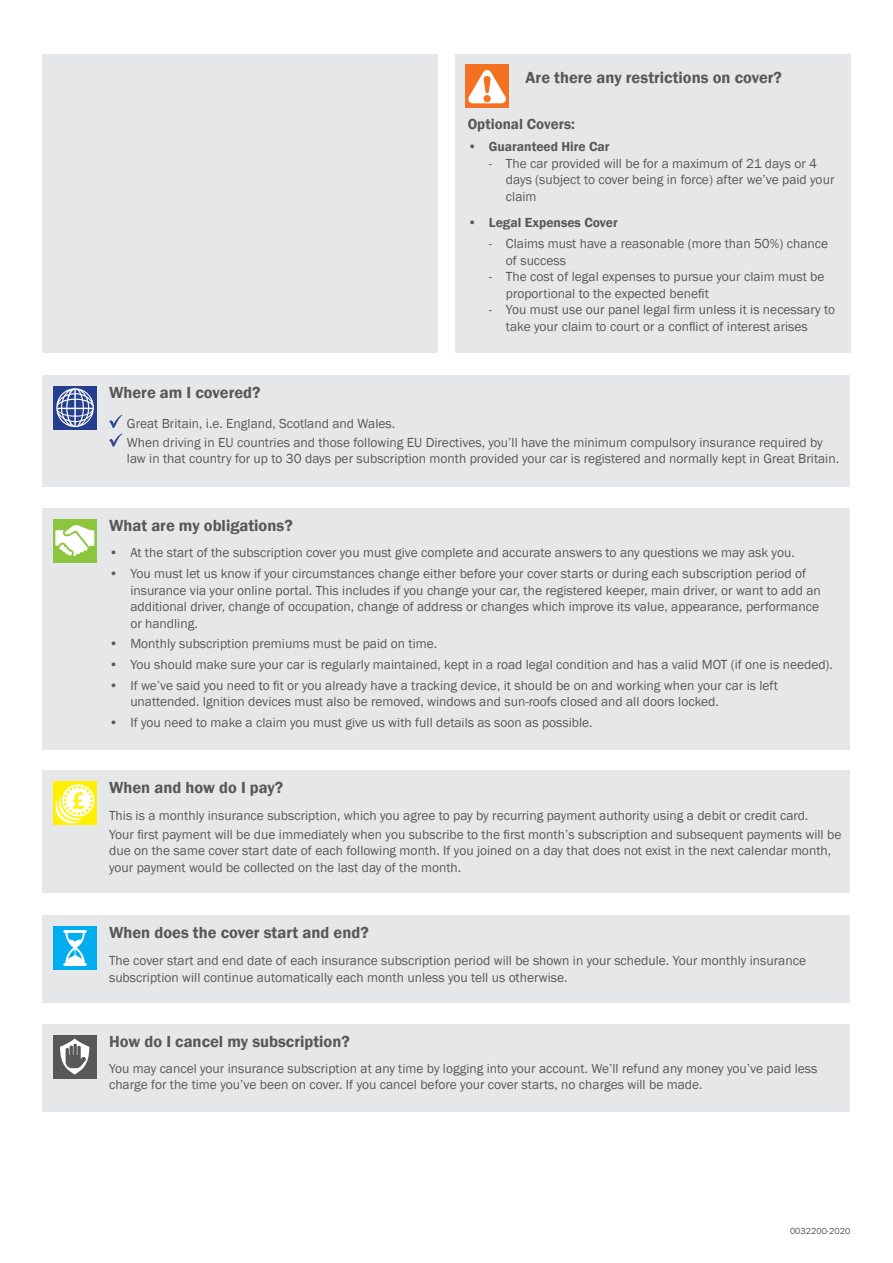
<style>
.page{position:relative;width:893px;height:1263px;background:#fff}
.page>*{position:absolute;margin:0;border:0;box-sizing:border-box;transform-origin:0 0}
.t1{font:600 16.5px "Franklin Gothic";color:#57585a}
.t2{font:600 15px "Franklin Gothic";color:#57585a}
.t3{font:13.5px/16.5px "Franklin Gothic";color:#57585a}
.t4{font:600 13.5px "Franklin Gothic";color:#57585a}
.t5{font:9px "Franklin Gothic";color:#57585a}
</style>
<div class="page">
<div style="left:43px;top:375px;width:807px;height:111px;background:#e6e7e9"></div>
<div style="left:53px;top:386px;width:43px;height:43px;background:#253f8e"></div>
<svg style="left:56px;top:388px;width:38px;height:39px"></svg>
<svg style="left:109px;top:415px;width:14px;height:32px"></svg>
<div style="left:43px;top:508px;width:807px;height:242px;background:#e6e7e9"></div>
<div style="left:53px;top:519px;width:43px;height:43px;background:#8bc63e"></div>
<svg style="left:55px;top:525px;width:39px;height:31px"></svg>
<div style="left:43px;top:770px;width:807px;height:122px;background:#e6e7e9"></div>
<div style="left:53px;top:782px;width:43px;height:43px;background:#fff101"></div>
<svg style="left:55px;top:784px;width:39px;height:40px"></svg>
<div style="left:43px;top:915px;width:807px;height:87px;background:#e6e7e9"></div>
<div style="left:53px;top:926px;width:43px;height:43px;background:#00aeef"></div>
<svg style="left:63px;top:930px;width:24px;height:36px"></svg>
<div style="left:43px;top:1024px;width:807px;height:87px;background:#e6e7e9"></div>
<div style="left:53px;top:1035px;width:43px;height:43px;background:#57585a"></div>
<svg style="left:60px;top:1038px;width:29px;height:36px"></svg>
<div style="left:43px;top:54px;width:395px;height:299px;background:#e6e7e9"></div>
<div style="left:455px;top:54px;width:395px;height:299px;background:#e6e7e9"></div>
<div style="left:465px;top:65px;width:43px;height:43px;background:#f37121"></div>
<svg style="left:468px;top:70px;width:38px;height:33px"></svg>
<p class="t1" style="left:109px;top:382px;width:153px">Where am I covered?</p>
<p class="t1" style="left:526px;top:67px;width:258px">Are there any restrictions on cover?</p>
<p class="t2" style="left:468px;top:115px;width:109px">Optional Covers:</p>
<p class="t4" style="left:468px;top:138px;width:143px">• Guaranteed Hire Car</p>
<p class="t3" style="left:506px;top:155px;width:330px;text-indent:-17px">- The car provided will be for a maximum of 21 days or 4 days (subject to cover being in force) after we’ve paid your claim</p>
<p class="t4" style="left:468px;top:214px;width:152px">• Legal Expenses Cover</p>
<p class="t3" style="left:506px;top:236px;width:324px;text-indent:-17px">- Claims must have a reasonable (more than 50%) chance of success</p>
<p class="t3" style="left:506px;top:269px;width:320px;text-indent:-17px">- The cost of legal expenses to pursue your claim must be proportional to the expected benefit</p>
<p class="t3" style="left:506px;top:302px;width:331px;text-indent:-17px">- You must use our panel legal firm unless it is necessary to take your claim to court or a conflict of interest arises</p>
<p class="t3" style="left:127px;top:416px;width:270px">Great Britain, i.e. England, Scotland and Wales.</p>
<p class="t3" style="left:127px;top:434px;width:714px">When driving in EU countries and those following EU Directives, you’ll have the minimum compulsory insurance required by law in that country for up to 30 days per subscription month provided your car is registered and normally kept in Great Britain.</p>
<p class="t1" style="left:109px;top:515px;width:185px">What are my obligations?</p>
<p class="t3" style="left:109px;top:545px;width:687px">• At the start of the subscription cover you must give complete and accurate answers to any questions we may ask you.</p>
<p class="t3" style="left:130px;top:566px;width:692px;text-indent:-21px">• You must let us know if your circumstances change either before your cover starts or during each subscription period of insurance via your online portal. This includes if you change your car, the registered keeper, main driver, or want to add an additional driver, change of occupation, change of address or changes which improve its value, appearance, performance or handling.</p>
<p class="t3" style="left:109px;top:636px;width:330px">• Monthly subscription premiums must be paid on time.</p>
<p class="t3" style="left:109px;top:657px;width:725px">• You should make sure your car is regularly maintained, kept in a road legal condition and has a valid MOT (if one is needed).</p>
<p class="t3" style="left:130px;top:677px;width:649px;text-indent:-21px">• If we’ve said you need to fit or you already have a tracking device, it should be on and working when your car is left unattended. Ignition devices must also be removed, windows and sun-roofs closed and all doors locked.</p>
<p class="t3" style="left:109px;top:715px;width:485px">• If you need to make a claim you must give us with full details as soon as possible.</p>
<p class="t1" style="left:109px;top:777px;width:176px">When and how do I pay?</p>
<p class="t3" style="left:109px;top:807px;width:701px">This is a monthly insurance subscription, which you agree to pay by recurring payment authority using a debit or credit card.</p>
<p class="t3" style="left:109px;top:826px;width:734px">Your first payment will be due immediately when you subscribe to the first month’s subscription and subsequent payments will be due on the same cover start date of each following month. If you joined on a day that does not exist in the next calendar month, your payment would be collected on the last day of the month.</p>
<p class="t1" style="left:109px;top:922px;width:261px">When does the cover start and end?</p>
<p class="t3" style="left:109px;top:953px;width:698px">The cover start and end date of each insurance subscription period will be shown in your schedule. Your monthly insurance subscription will continue automatically each month unless you tell us otherwise.</p>
<p class="t1" style="left:109px;top:1031px;width:242px">How do I cancel my subscription?</p>
<p class="t3" style="left:109px;top:1060px;width:710px">You may cancel your insurance subscription at any time by logging into your account. We’ll refund any money you’ve paid less charge for the time you’ve been on cover. If you cancel before your cover starts, no charges will be made.</p>
<p class="t5" style="left:790px;top:1225px;width:62px">0032200-2020</p>
</div>
